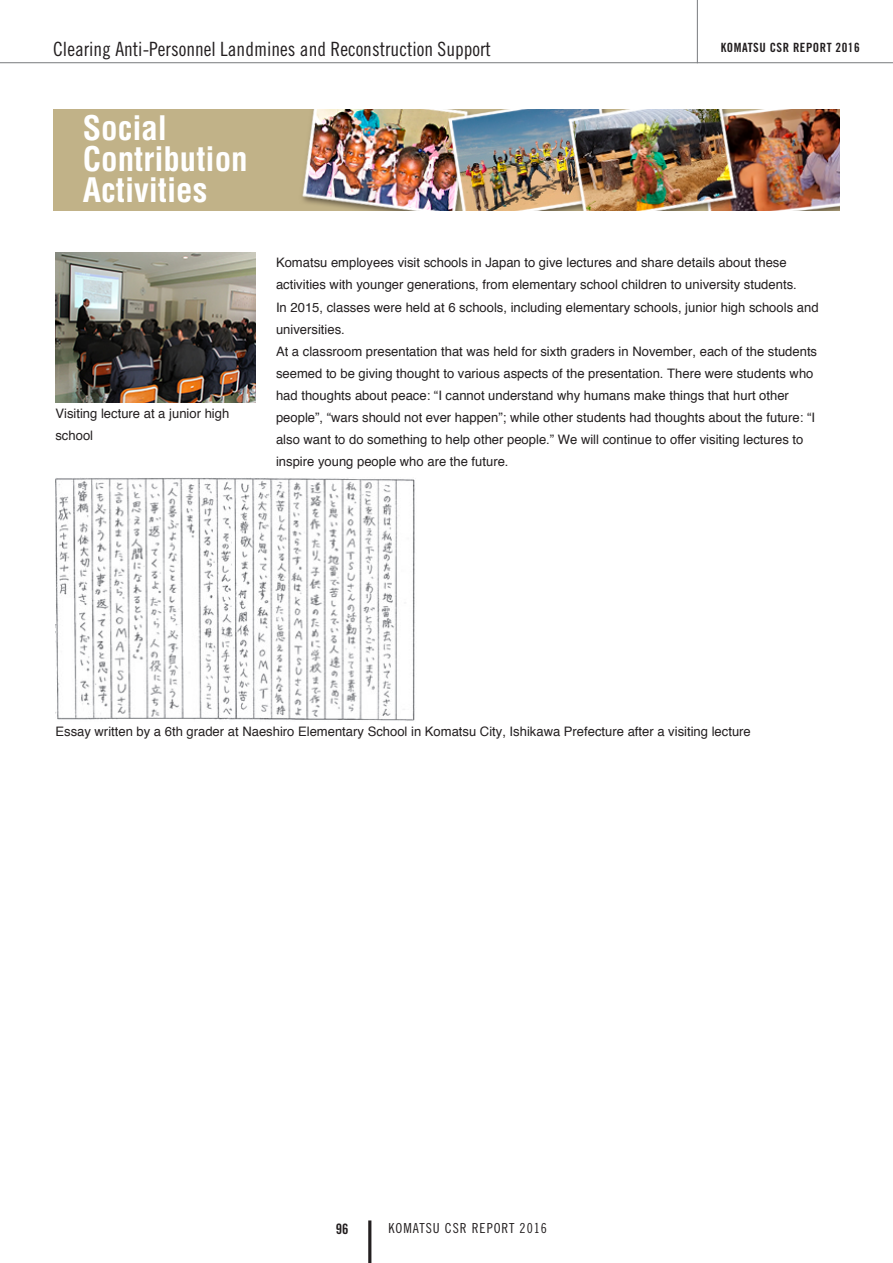
<style>
.page{position:relative;width:893px;height:1263px;background:#fff}
.page>*{position:absolute;margin:0;border:0;box-sizing:border-box;transform-origin:0 0}
.t1{font:700 condensed 33px/30.8px "Helvetica LT Std";color:#fff}
.t2{font:19.65px "Trade Gothic LT Std Cn 18";color:#231f20}
.t3{font:14.4px "Trade Gothic LT Std Bd Cn 20";color:#231f20}
.t4{font:13.8px "Trade Gothic LT Std Cn 18";letter-spacing:.07em;color:#231f20}
.t5{font:13.05px/22px "Helvetica";color:#231f20}
.t6{font:12.75px "Trade Gothic LT Std Bd Cn 20";letter-spacing:.04em;color:#231f20}
</style>
<div class="page">
<img style="left:53px;top:109px;width:787px;height:101px">
<hr style="left:0;top:62px;width:893px;height:1px;background:#808285">
<hr style="left:368px;top:1220px;width:3px;height:43px;background:#231f20">
<hr style="left:697px;top:0;width:1px;height:63px;background:#808285">
<img style="left:55px;top:252px;width:201px;height:151px">
<img style="left:55px;top:478px;width:360px;height:243px">
<h2 class="t2" style="left:53px;top:37px;width:439px">Clearing Anti-Personnel Landmines and Reconstruction Support</h2>
<h1 class="t1" style="left:83px;top:112px;width:166px">Social<br>Contribution<br>Activities</h1>
<p class="t6" style="left:721px;top:40px;width:140px">KOMATSU CSR REPORT 2016</p>
<p class="t5" style="left:55px;top:403px;width:175px">Visiting lecture at a junior high school</p>
<p class="t5" style="left:276px;top:252px;width:544px">Komatsu employees visit schools in Japan to give lectures and share details about these activities with younger generations, from elementary school children to university students.<br>In 2015, classes were held at 6 schools, including elementary schools, junior high schools and universities.<br>At a classroom presentation that was held for sixth graders in November, each of the students seemed to be giving thought to various aspects of the presentation. There were students who had thoughts about peace: ÒI cannot understand why humans make things that hurt other peopleÓ, Òwars should not ever happenÓ; while other students had thoughts about the future: ÒI also want to do something to help other people.Ó We will continue to offer visiting lectures to inspire young people who are the future.</p>
<p class="t5" style="left:55px;top:721px;width:697px">Essay written by a 6th grader at Naeshiro Elementary School in Komatsu City, Ishikawa Prefecture after a visiting lecture</p>
<p class="t3" style="left:336px;top:1220px;width:14px">96</p>
<p class="t4" style="left:388px;top:1220px;width:160px">KOMATSU CSR REPORT 2016</p>
</div>
